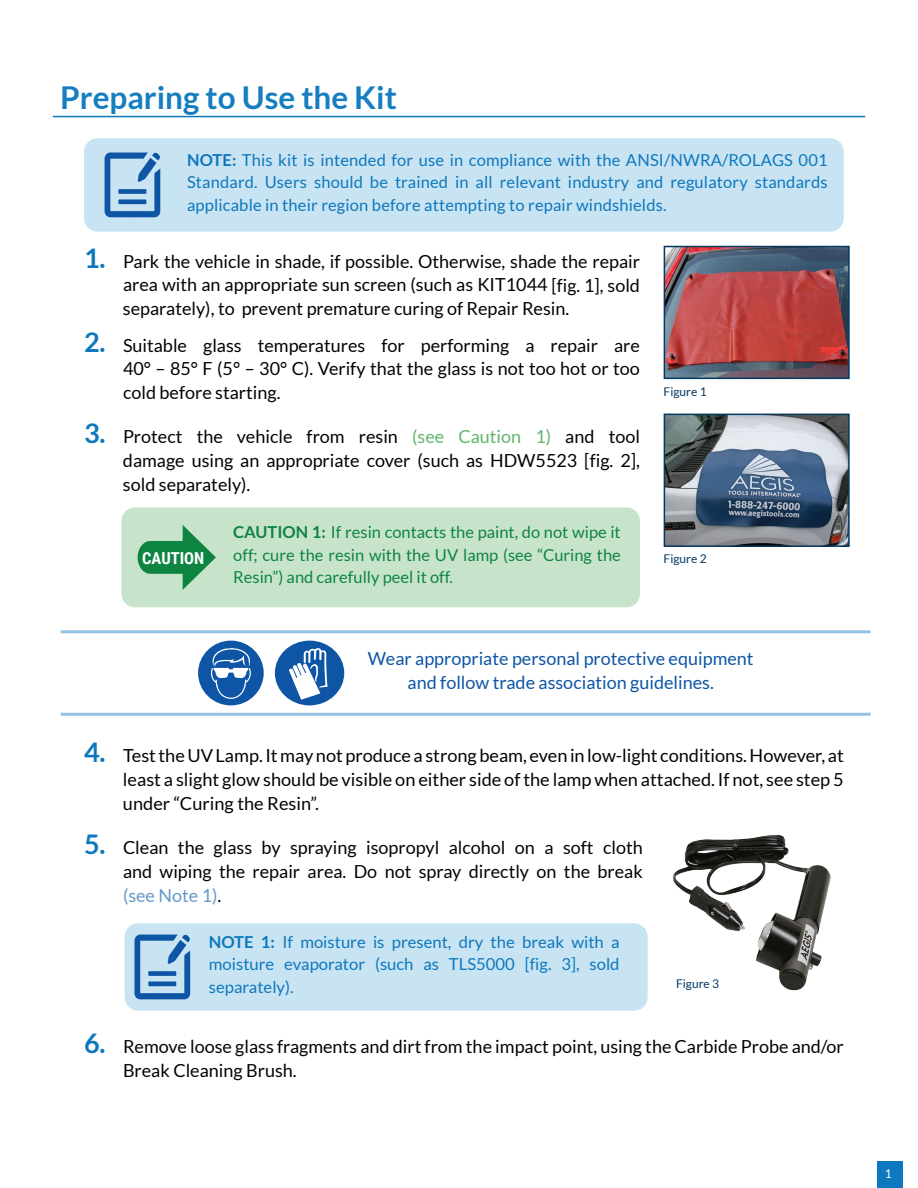
<style>
.page{position:relative;width:918px;height:1188px;background:#fff}
.page>*{position:absolute;margin:0;border:0;box-sizing:border-box;transform-origin:0 0}
.t1{font:700 31.5px "Lato";color:#167ec0}
.t2{font:18px/24px "Lato";color:#040503;text-align:justify}
.t3{font:18px/24px "Lato";color:#0e55a5;text-align:center}
.t4{font:16.5px/22.5px "Lato";letter-spacing:.005em;color:#0d78bd;text-align:justify}
.t5{font:16.5px/22.5px "Lato";color:#0e8441;text-align:justify}
.t6{font:700 16.5px "Roboto Condensed";color:#fff}
.t7{font:12px "Lato";color:#043963}
.t8{font:12px "Lato";color:#fff}
.s1{font-weight:700}
.s2{font-weight:700;font-size:27px;color:#0d78bd}
.s3{color:#62b56e}
.s4{color:#6598ca}
</style>
<div class="page">
<div style="left:877px;top:1161px;width:25px;height:27px;background:#0d78bd"></div>
<hr style="left:61px;top:630px;width:810px;height:3px;background:#92c3e2">
<hr style="left:61px;top:713px;width:810px;height:3px;background:#92c3e2">
<div style="left:84px;top:138px;width:760px;height:94px;background:#c8e3f2;border-radius:14px"></div>
<svg style="left:105px;top:153px;width:55px;height:64px"></svg>
<div style="left:198px;top:641px;width:66px;height:64px;background:#0e55a5;border-radius:50%"></div>
<svg style="left:208px;top:646px;width:45px;height:53px"></svg>
<div style="left:275px;top:641px;width:69px;height:64px;background:#0e55a5;border-radius:50%"></div>
<svg style="left:289px;top:648px;width:38px;height:52px"></svg>
<div style="left:122px;top:507px;width:518px;height:100px;background:#c7e4ca;border-radius:13px"></div>
<svg style="left:138px;top:525px;width:78px;height:65px"></svg>
<hr style="left:53px;top:116px;width:812px;height:1px;background:#0d78bd">
<img style="left:667px;top:249px;width:180px;height:127px">
<div style="left:664px;top:246px;width:186px;height:133px;border:2px solid #043963"></div>
<img style="left:667px;top:417px;width:180px;height:127px">
<div style="left:664px;top:414px;width:186px;height:133px;border:2px solid #043963"></div>
<div style="left:125px;top:923px;width:523px;height:88px;background:#c8e3f2;border-radius:14px"></div>
<svg style="left:134px;top:935px;width:56px;height:64px"></svg>
<img style="left:673px;top:834px;width:158px;height:157px">
<h1 class="t1" style="left:60px;top:79px;width:338px">Preparing to Use the Kit</h1>
<p class="t4" style="left:187px;top:148px;width:642px"><span class="s1">NOTE:</span> This kit is intended for use in compliance with the ANSI/NWRA/ROLAGS 001<br>Standard. Users should be trained in all relevant industry and regulatory standards applicable in their region before attempting to repair windshields.</p>
<p class="t2" style="left:123px;top:249px;width:519px;text-indent:-39px"><span class="s2">1.</span> Park the vehicle in shade, if possible. Otherwise, shade the repair area with an appropriate sun screen (such as KIT1044 [fig. 1], sold separately), to prevent premature curing of Repair Resin.</p>
<p class="t2" style="left:123px;top:333px;width:519px;text-indent:-39px"><span class="s2">2.</span> Suitable glass temperatures for performing a repair are 40° – 85° F (5° – 30° C). Verify that the glass is not too hot or too cold before starting.</p>
<p class="t2" style="left:123px;top:424px;width:519px;text-indent:-39px"><span class="s2">3.</span> Protect the vehicle from resin <span class="s3">(see Caution 1)</span> and tool damage using an appropriate cover (such as HDW5523 [fig. 2], sold separately).</p>
<p class="t6" style="left:142px;top:546px;width:64px">CAUTION</p>
<p class="t5" style="left:233px;top:521px;width:389px"><span class="s1">CAUTION 1:</span> If resin contacts the paint, do not wipe it off; cure the resin with the UV lamp (see “Curing the Resin”) and carefully peel it off.</p>
<p class="t7" style="left:664px;top:385px;width:45px">Figure 1</p>
<p class="t7" style="left:664px;top:552px;width:45px">Figure 2</p>
<p class="t3" style="left:368px;top:647px;width:387px">Wear appropriate personal protective equipment and follow trade association guidelines.</p>
<p class="t2" style="left:123px;top:743px;width:722px;text-indent:-39px"><span class="s2">4.</span> Test the UV Lamp. It may not produce a strong beam, even in low-light conditions. However, at least a slight glow should be visible on either side of the lamp when attached. If not, see step 5 under “Curing the Resin”.</p>
<p class="t2" style="left:123px;top:835px;width:521px;text-indent:-39px"><span class="s2">5.</span> Clean the glass by spraying isopropyl alcohol on a soft cloth and wiping the repair area. Do not spray directly on the break <span class="s4">(see Note 1)</span>.</p>
<p class="t4" style="left:209px;top:930px;width:412px"><span class="s1">NOTE 1:</span> If moisture is present, dry the break with a moisture evaporator (such as TLS5000 [fig. 3], sold separately).</p>
<p class="t7" style="left:676px;top:977px;width:45px">Figure 3</p>
<p class="t2" style="left:123px;top:1035px;width:722px;text-indent:-39px"><span class="s2">6.</span> Remove loose glass fragments and dirt from the impact point, using the Carbide Probe and/or<br>Break Cleaning Brush.</p>
<p class="t8" style="left:885px;top:1167px;width:8px">1</p>
</div>
